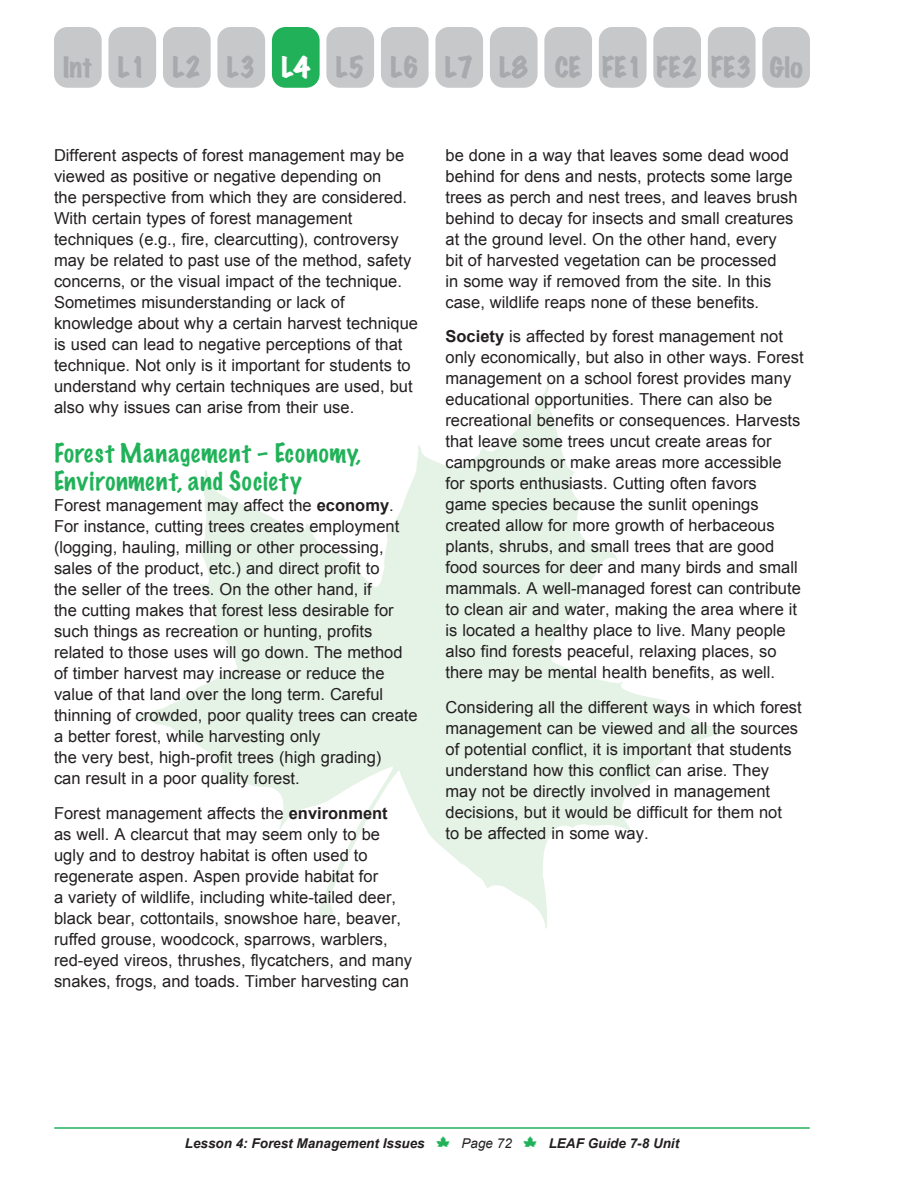
<style>
.page{position:relative;width:918px;height:1188px;background:#fff}
.page>*{position:absolute;margin:0;border:0;box-sizing:border-box;transform-origin:0 0}
.Subheadings{font:expanded 25.5px "Marker Felt";color:#a8a9ad}
.Subheadings-2{font:expanded 25.5px "Marker Felt";color:#fff}
.Subsubheadings{font:100 24px/28.8px "Marker Felt";letter-spacing:.04em;color:#21b259}
.Body_Text{font:16.5px/21px "Arial";color:#231f20}
.t1{font:italic 700 13.5px "Arial";color:#231f20}
.s1{font-weight:700}
.s2{font-family:"Leaves";font-weight:400;font-style:normal;font-size:16.5px;color:#21b259}
.s3{font-weight:400}
</style>
<div class="page">
<hr style="left:55px;top:1127px;width:754px;height:2px;background:#21b259">
<svg style="left:133px;top:383px;width:596px;height:546px"></svg>
<div style="left:54px;top:27px;width:48px;height:61px;background:#c7c8ca;border-radius:14px"></div>
<div style="left:108px;top:27px;width:48px;height:61px;background:#c7c8ca;border-radius:14px"></div>
<div style="left:163px;top:27px;width:48px;height:61px;background:#c7c8ca;border-radius:14px"></div>
<div style="left:217px;top:27px;width:48px;height:61px;background:#c7c8ca;border-radius:14px"></div>
<div style="left:272px;top:27px;width:48px;height:61px;background:#21b259;border-radius:14px"></div>
<div style="left:326px;top:27px;width:48px;height:61px;background:#c7c8ca;border-radius:14px"></div>
<div style="left:381px;top:27px;width:48px;height:61px;background:#c7c8ca;border-radius:14px"></div>
<div style="left:435px;top:27px;width:48px;height:61px;background:#c7c8ca;border-radius:14px"></div>
<div style="left:490px;top:27px;width:48px;height:61px;background:#c7c8ca;border-radius:14px"></div>
<div style="left:544px;top:27px;width:48px;height:61px;background:#c7c8ca;border-radius:14px"></div>
<div style="left:599px;top:27px;width:48px;height:61px;background:#c7c8ca;border-radius:14px"></div>
<div style="left:653px;top:27px;width:48px;height:61px;background:#c7c8ca;border-radius:14px"></div>
<div style="left:708px;top:27px;width:48px;height:61px;background:#c7c8ca;border-radius:14px"></div>
<div style="left:762px;top:27px;width:48px;height:61px;background:#c7c8ca;border-radius:14px"></div>
<p class="Subheadings" style="left:63px;top:47px;width:31px">Int</p>
<p class="Subheadings" style="left:118px;top:47px;width:30px">L1</p>
<p class="Subheadings" style="left:172px;top:47px;width:30px">L2</p>
<p class="Subheadings" style="left:227px;top:47px;width:30px">L3</p>
<p class="Subheadings-2" style="left:281px;top:47px;width:30px">L4</p>
<p class="Subheadings" style="left:336px;top:47px;width:30px">L5</p>
<p class="Subheadings" style="left:390px;top:47px;width:30px">L6</p>
<p class="Subheadings" style="left:445px;top:47px;width:30px">L7</p>
<p class="Subheadings" style="left:499px;top:47px;width:30px">L8</p>
<p class="Subheadings" style="left:555px;top:47px;width:28px">CE</p>
<p class="Subheadings" style="left:602px;top:47px;width:43px">FE1</p>
<p class="Subheadings" style="left:657px;top:47px;width:43px">FE2</p>
<p class="Subheadings" style="left:711px;top:47px;width:43px">FE3</p>
<p class="Subheadings" style="left:770px;top:47px;width:34px">Glo</p>
<p class="Body_Text" style="left:54px;top:144px;width:366px">Different aspects of forest management may be viewed as positive or negative depending on<br>the perspective from which they are considered.<br>With certain types of forest management techniques (e.g., fire, clearcutting), controversy may be related to past use of the method, safety concerns, or the visual impact of the technique.<br>Sometimes misunderstanding or lack of knowledge about why a certain harvest technique is used can lead to negative perceptions of that technique. Not only is it important for students to understand why certain techniques are used, but also why issues can arise from their use.</p>
<p class="Subsubheadings" style="left:54px;top:438px;width:309px">Forest Management – Economy,<br>Environment, and Society</p>
<p class="Body_Text" style="left:54px;top:495px;width:365px">Forest management may affect the <span class="s1">economy</span>.<br>For instance, cutting trees creates employment (logging, hauling, milling or other processing, sales of the product, etc.) and direct profit to<br>the seller of the trees. On the other hand, if<br>the cutting makes that forest less desirable for such things as recreation or hunting, profits related to those uses will go down. The method of timber harvest may increase or reduce the value of that land over the long term. Careful thinning of crowded, poor quality trees can create a better forest, while harvesting only<br>the very best, high-profit trees (high grading)<br>can result in a poor quality forest.</p>
<p class="Body_Text" style="left:54px;top:803px;width:360px">Forest management affects the <span class="s1">environment<br></span>as well. A clearcut that may seem only to be ugly and to destroy habitat is often used to regenerate aspen. Aspen provide habitat for<br>a variety of wildlife, including white-tailed deer, black bear, cottontails, snowshoe hare, beaver, ruffed grouse, woodcock, sparrows, warblers, red-eyed vireos, thrushes, flycatchers, and many snakes, frogs, and toads. Timber harvesting can</p>
<p class="Body_Text" style="left:446px;top:144px;width:354px">be done in a way that leaves some dead wood behind for dens and nests, protects some large trees as perch and nest trees, and leaves brush behind to decay for insects and small creatures at the ground level. On the other hand, every bit of harvested vegetation can be processed<br>in some way if removed from the site. In this case, wildlife reaps none of these benefits.</p>
<p class="Body_Text" style="left:446px;top:326px;width:360px"><span class="s1">Society</span> is affected by forest management not only economically, but also in other ways. Forest management on a school forest provides many educational opportunities. There can also be recreational benefits or consequences. Harvests that leave some trees uncut create areas for campgrounds or make areas more accessible for sports enthusiasts. Cutting often favors<br>game species because the sunlit openings created allow for more growth of herbaceous plants, shrubs, and small trees that are good food sources for deer and many birds and small mammals. A well-managed forest can contribute to clean air and water, making the area where it is located a healthy place to live. Many people also find forests peaceful, relaxing places, so there may be mental health benefits, as well.</p>
<p class="Body_Text" style="left:446px;top:696px;width:358px">Considering all the different ways in which forest management can be viewed and all the sources of potential conflict, it is important that students understand how this conflict can arise. They may not be directly involved in management decisions, but it would be difficult for them not<br>to be affected in some way.</p>
<p class="t1" style="left:185px;top:1134px;width:496px">Lesson 4: Forest Management Issues <span class="s2">N</span> <span class="s3">Page 72</span> <span class="s2">N</span> LEAF Guide 7-8 Unit</p>
</div>
